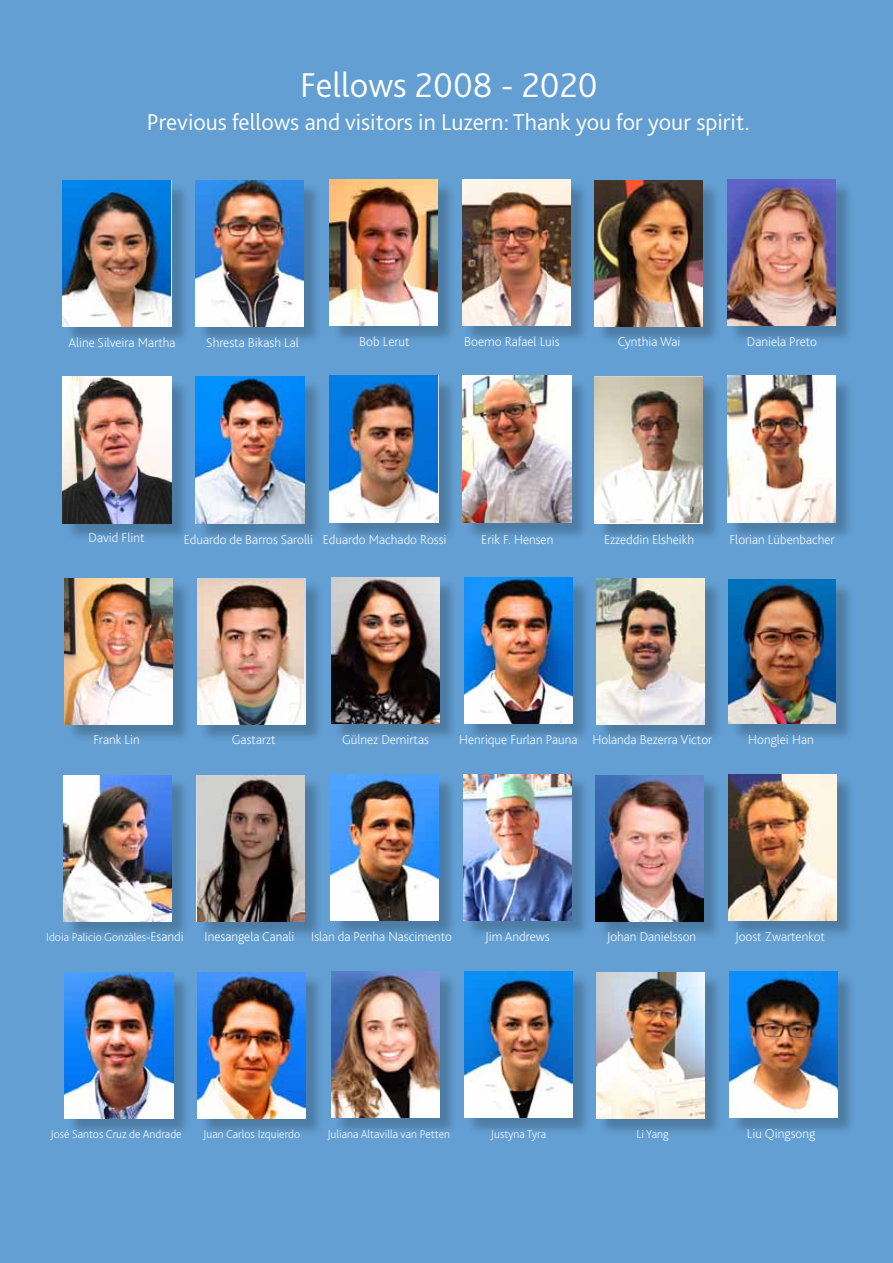
<style>
.page{position:relative;width:893px;height:1263px;background:#639fd3}
.page>*{position:absolute;margin:0;border:0;box-sizing:border-box;transform-origin:0 0}
.t1{font:300 36px "Bliss Pro";color:#fff}
.t2{font:300 24px "Bliss Pro";color:#fff}
.t3{font:200 13.5px "Bliss Pro";color:#fff}
.t4{font:200 12px "Bliss Pro";color:#fff}
.s1{font-size:13.5px}
</style>
<div class="page">
<div style="left:65px;top:183px;width:125px;height:162px;background:#000;opacity:.22"></div>
<img style="left:63px;top:180px;width:107px;height:147px">
<div style="left:198px;top:183px;width:125px;height:162px;background:#000;opacity:.22"></div>
<img style="left:196px;top:180px;width:108px;height:147px">
<div style="left:332px;top:181px;width:125px;height:163px;background:#000;opacity:.22"></div>
<img style="left:330px;top:179px;width:108px;height:146px">
<div style="left:465px;top:181px;width:124px;height:163px;background:#000;opacity:.22"></div>
<img style="left:462px;top:179px;width:109px;height:146px">
<div style="left:596px;top:183px;width:125px;height:162px;background:#000;opacity:.22"></div>
<img style="left:594px;top:180px;width:109px;height:147px">
<div style="left:729px;top:181px;width:125px;height:163px;background:#000;opacity:.22"></div>
<img style="left:727px;top:179px;width:108px;height:146px">
<div style="left:65px;top:379px;width:125px;height:163px;background:#000;opacity:.22"></div>
<img style="left:63px;top:377px;width:108px;height:146px">
<div style="left:198px;top:379px;width:125px;height:163px;background:#000;opacity:.22"></div>
<img style="left:196px;top:377px;width:108px;height:146px">
<div style="left:332px;top:378px;width:125px;height:163px;background:#000;opacity:.22"></div>
<img style="left:330px;top:376px;width:108px;height:146px">
<div style="left:465px;top:378px;width:125px;height:163px;background:#000;opacity:.22"></div>
<img style="left:463px;top:376px;width:108px;height:146px">
<div style="left:597px;top:379px;width:124px;height:163px;background:#000;opacity:.22"></div>
<img style="left:594px;top:377px;width:109px;height:145px">
<div style="left:730px;top:378px;width:124px;height:163px;background:#000;opacity:.22"></div>
<img style="left:727px;top:376px;width:109px;height:146px">
<div style="left:67px;top:581px;width:124px;height:162px;background:#000;opacity:.22"></div>
<img style="left:64px;top:578px;width:109px;height:147px">
<div style="left:200px;top:581px;width:124px;height:162px;background:#000;opacity:.22"></div>
<svg style="left:197px;top:578px;width:109px;height:147px"></svg>
<img style="left:197px;top:580px;width:107px;height:145px">
<div style="left:334px;top:579px;width:124px;height:163px;background:#000;opacity:.22"></div>
<img style="left:331px;top:577px;width:109px;height:146px">
<div style="left:466px;top:579px;width:125px;height:163px;background:#000;opacity:.22"></div>
<img style="left:464px;top:577px;width:109px;height:146px">
<div style="left:598px;top:581px;width:125px;height:162px;background:#000;opacity:.22"></div>
<img style="left:596px;top:578px;width:108px;height:147px">
<div style="left:731px;top:582px;width:123px;height:160px;background:#000;opacity:.22"></div>
<img style="left:729px;top:579px;width:107px;height:144px">
<div style="left:66px;top:777px;width:125px;height:163px;background:#000;opacity:.22"></div>
<img style="left:64px;top:775px;width:108px;height:146px">
<div style="left:199px;top:777px;width:124px;height:163px;background:#000;opacity:.22"></div>
<img style="left:197px;top:775px;width:108px;height:146px">
<div style="left:333px;top:776px;width:124px;height:163px;background:#000;opacity:.22"></div>
<img style="left:330px;top:774px;width:108px;height:146px">
<div style="left:465px;top:776px;width:125px;height:163px;background:#000;opacity:.22"></div>
<img style="left:463px;top:774px;width:109px;height:146px">
<div style="left:597px;top:777px;width:125px;height:163px;background:#000;opacity:.22"></div>
<img style="left:595px;top:775px;width:108px;height:146px">
<div style="left:730px;top:776px;width:125px;height:163px;background:#000;opacity:.22"></div>
<img style="left:728px;top:774px;width:108px;height:146px">
<div style="left:67px;top:974px;width:125px;height:163px;background:#000;opacity:.22"></div>
<img style="left:65px;top:972px;width:108px;height:146px">
<div style="left:200px;top:974px;width:124px;height:163px;background:#000;opacity:.22"></div>
<img style="left:197px;top:972px;width:109px;height:146px">
<div style="left:334px;top:973px;width:124px;height:163px;background:#000;opacity:.22"></div>
<img style="left:331px;top:971px;width:109px;height:146px">
<div style="left:467px;top:973px;width:124px;height:163px;background:#000;opacity:.22"></div>
<img style="left:464px;top:971px;width:108px;height:146px">
<div style="left:598px;top:974px;width:125px;height:163px;background:#000;opacity:.22"></div>
<img style="left:596px;top:972px;width:108px;height:146px">
<div style="left:731px;top:973px;width:125px;height:163px;background:#000;opacity:.22"></div>
<img style="left:729px;top:971px;width:108px;height:146px">
<h1 class="t1" style="left:300px;top:62px;width:299px">Fellows 2008 - 2020</h1>
<h2 class="t2" style="left:147px;top:107px;width:605px">Previous fellows and visitors in Luzern: Thank you for your spirit.</h2>
<p class="t3" style="left:68px;top:334px;width:109px">Aline Silveira Martha</p>
<p class="t3" style="left:359px;top:333px;width:52px">Bob Lerut</p>
<p class="t3" style="left:464px;top:333px;width:97px">Boemo Rafael Luis</p>
<p class="t3" style="left:618px;top:333px;width:64px">Cynthia Wai</p>
<p class="t3" style="left:747px;top:333px;width:72px">Daniela Preto</p>
<p class="t3" style="left:206px;top:334px;width:94px">Shresta Bikash Lal</p>
<p class="t3" style="left:89px;top:529px;width:57px">David Flint</p>
<p class="t3" style="left:184px;top:531px;width:264px">Eduardo de Barros Sarolli Eduardo Machado Rossi</p>
<p class="t3" style="left:481px;top:531px;width:74px">Erik F. Hensen</p>
<p class="t3" style="left:604px;top:531px;width:92px">Ezzeddin Elsheikh</p>
<p class="t3" style="left:729px;top:531px;width:107px">Florian Lübenbacher</p>
<p class="t3" style="left:93px;top:731px;width:48px">Frank Lin</p>
<p class="t3" style="left:232px;top:731px;width:45px">Gastarzt</p>
<p class="t3" style="left:342px;top:731px;width:88px">Gülnez Demirtas</p>
<p class="t3" style="left:459px;top:731px;width:254px">Henrique Furlan Pauna Holanda Bezerra Victor</p>
<p class="t3" style="left:748px;top:731px;width:67px">Honglei Han</p>
<p class="t4" style="left:46px;top:929px;width:139px">Idoia Palicio Gonzàles-<span class="s1">Esandi</span></p>
<p class="t3" style="left:205px;top:928px;width:249px">Inesangela Canali Islan da Penha Nascimento</p>
<p class="t3" style="left:485px;top:928px;width:66px">Jim Andrews</p>
<p class="t3" style="left:607px;top:928px;width:91px">Johan Danielsson</p>
<p class="t3" style="left:735px;top:928px;width:91px">Joost Zwartenkot</p>
<p class="t4" style="left:50px;top:1127px;width:133px">José Santos Cruz de Andrade</p>
<p class="t4" style="left:203px;top:1126px;width:98px">Juan Carlos Izquierdo</p>
<p class="t4" style="left:327px;top:1127px;width:124px">Juliana Altavilla van Petten</p>
<p class="t4" style="left:491px;top:1126px;width:57px">Justyna Tyra</p>
<p class="t4" style="left:636px;top:1126px;width:34px">Li Yang</p>
<p class="t3" style="left:747px;top:1125px;width:70px">Liu Qingsong</p>
</div>
